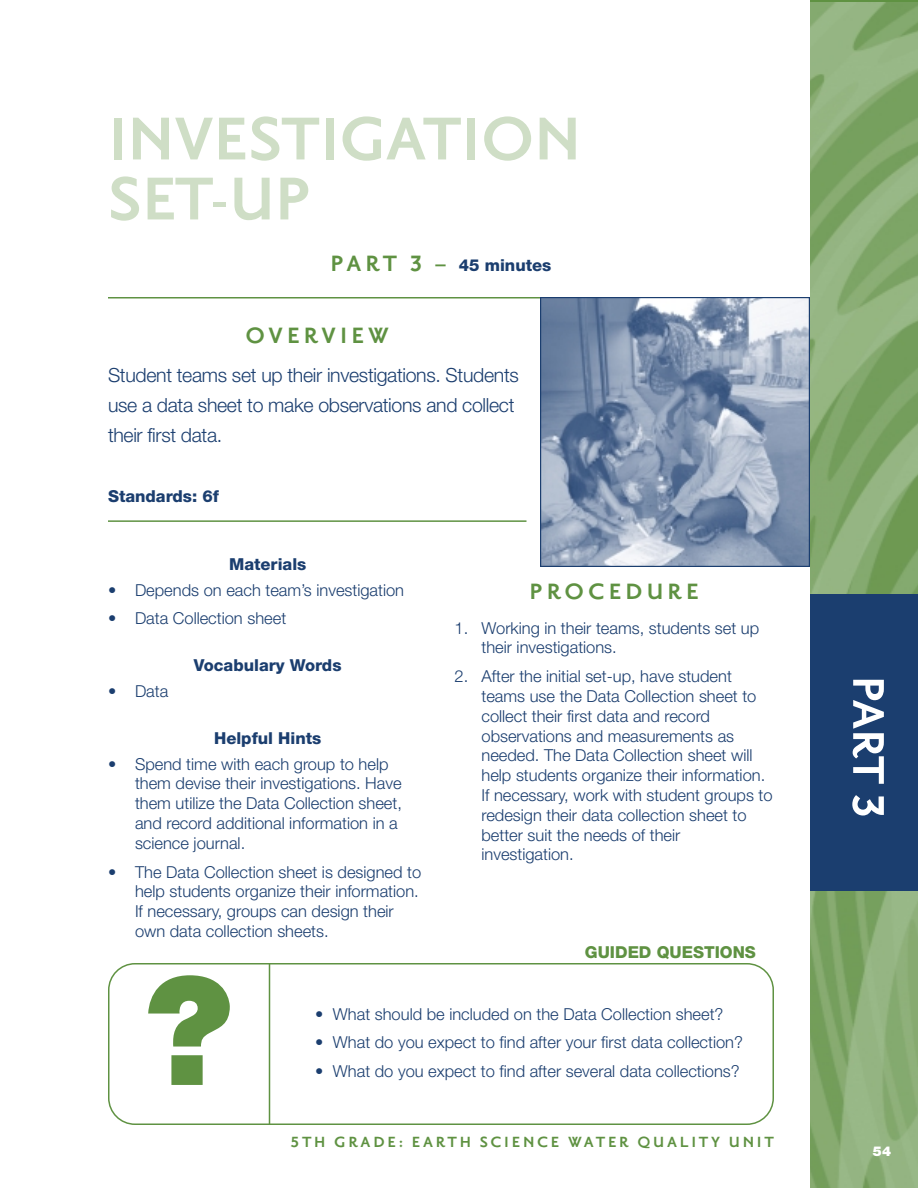
<style>
.page{position:relative;width:918px;height:1188px;background:#fff}
.page>*{position:absolute;margin:0;border:0;box-sizing:border-box;transform-origin:0 0}
.t1{font:900 150px "Helvetica Neue";color:#5f9242}
.t2{font:700 73.5px/60px "Priori San";color:#cfdec6}
.t3{font:700 54px "Priori San";color:#fff}
.t4{font:700 27px "Priori San";letter-spacing:.15em;color:#5f9242}
.t5{font:300 19.5px/30px "Helvetica Neue";letter-spacing:-.015em;color:#1b3e6f}
.t6{font:700 18px "Priori San";letter-spacing:.15em;color:#5f9242}
.t7{font:300 16.5px/19.8px "Helvetica Neue";color:#1b3e6f}
.t8{font:800 16.5px "Helvetica Neue";color:#1b3e6f}
.t9{font:800 16.5px "Helvetica Neue";color:#5f9242}
.t10{font:900 13.5px "Helvetica Neue";color:#fff}
.s1{font-family:"Priori San";font-weight:700;font-size:27px;color:#5f9242}
</style>
<div class="page">
<img style="left:810px;top:3px;width:108px;height:1185px">
<div style="left:810px;top:594px;width:108px;height:297px;background:#1b3e6f"></div>
<hr style="left:108px;top:520px;width:418px;height:2px;background:#5f9242">
<hr style="left:108px;top:297px;width:666px;height:1px;background:#5f9242">
<img style="left:542px;top:299px;width:266px;height:266px">
<div style="left:540px;top:297px;width:270px;height:270px;border:1px solid #1b3e6f"></div>
<svg style="left:108px;top:963px;width:666px;height:162px"></svg>
<hr style="left:269px;top:963px;width:1px;height:161px;background:#5f9242">
<h2 class="t2" style="left:108px;top:104px;width:475px">INVESTIGATION<br>SET-UP</h2>
<p class="t8" style="left:331px;top:259px;width:222px"><span class="s1">PART 3 –</span> 45 minutes</p>
<h3 class="t4" style="left:245px;top:318px;width:145px">OVERVIEW</h3>
<p class="t5" style="left:108px;top:362px;width:412px">Student teams set up their investigations. Students use a data sheet to make observations and collect their first data.</p>
<p class="t8" style="left:108px;top:491px;width:112px">Standards: 6f</p>
<p class="t8" style="left:229px;top:558px;width:79px">Materials</p>
<p class="t7" style="left:108px;top:581px;width:298px">• Depends on each team’s investigation</p>
<p class="t7" style="left:108px;top:610px;width:180px">• Data Collection sheet</p>
<p class="t8" style="left:194px;top:659px;width:149px">Vocabulary Words</p>
<p class="t7" style="left:108px;top:683px;width:62px">• Data</p>
<p class="t8" style="left:214px;top:732px;width:109px">Helpful Hints</p>
<p class="t7" style="left:135px;top:755px;width:268px;text-indent:-27px">• Spend time with each group to help them devise their investigations. Have them utilize the Data Collection sheet, and record additional information in a science journal.</p>
<p class="t7" style="left:135px;top:863px;width:288px;text-indent:-27px">• The Data Collection sheet is designed to help students organize their information.<br>If necessary, groups can design their own data collection sheets.</p>
<h3 class="t4" style="left:530px;top:574px;width:171px">PROCEDURE</h3>
<p class="t7" style="left:482px;top:619px;width:279px;text-indent:-27px">1. Working in their teams, students set up their investigations.</p>
<p class="t7" style="left:482px;top:668px;width:293px;text-indent:-27px">2. After the initial set-up, have student teams use the Data Collection sheet to collect their first data and record observations and measurements as needed. The Data Collection sheet will help students organize their information.<br>If necessary, work with student groups to redesign their data collection sheet to better suit the needs of their investigation.</p>
<p class="t9" style="left:585px;top:946px;width:173px">GUIDED QUESTIONS</p>
<h1 class="t1" style="left:146px;top:978px;width:88px">?</h1>
<p class="t7" style="left:315px;top:1005px;width:410px">• What should be included on the Data Collection sheet?</p>
<p class="t7" style="left:315px;top:1034px;width:430px">• What do you expect to find after your first data collection?</p>
<p class="t7" style="left:315px;top:1063px;width:426px">• What do you expect to find after several data collections?</p>
<p class="t6" style="left:291px;top:1130px;width:485px">5TH GRADE: EARTH SCIENCE WATER QUALITY UNIT</p>
<h3 class="t3" style="left:903px;top:676px;width:144px;rotate:90deg">PART 3</h3>
<p class="t10" style="left:873px;top:1146px;width:20px">54</p>
</div>
